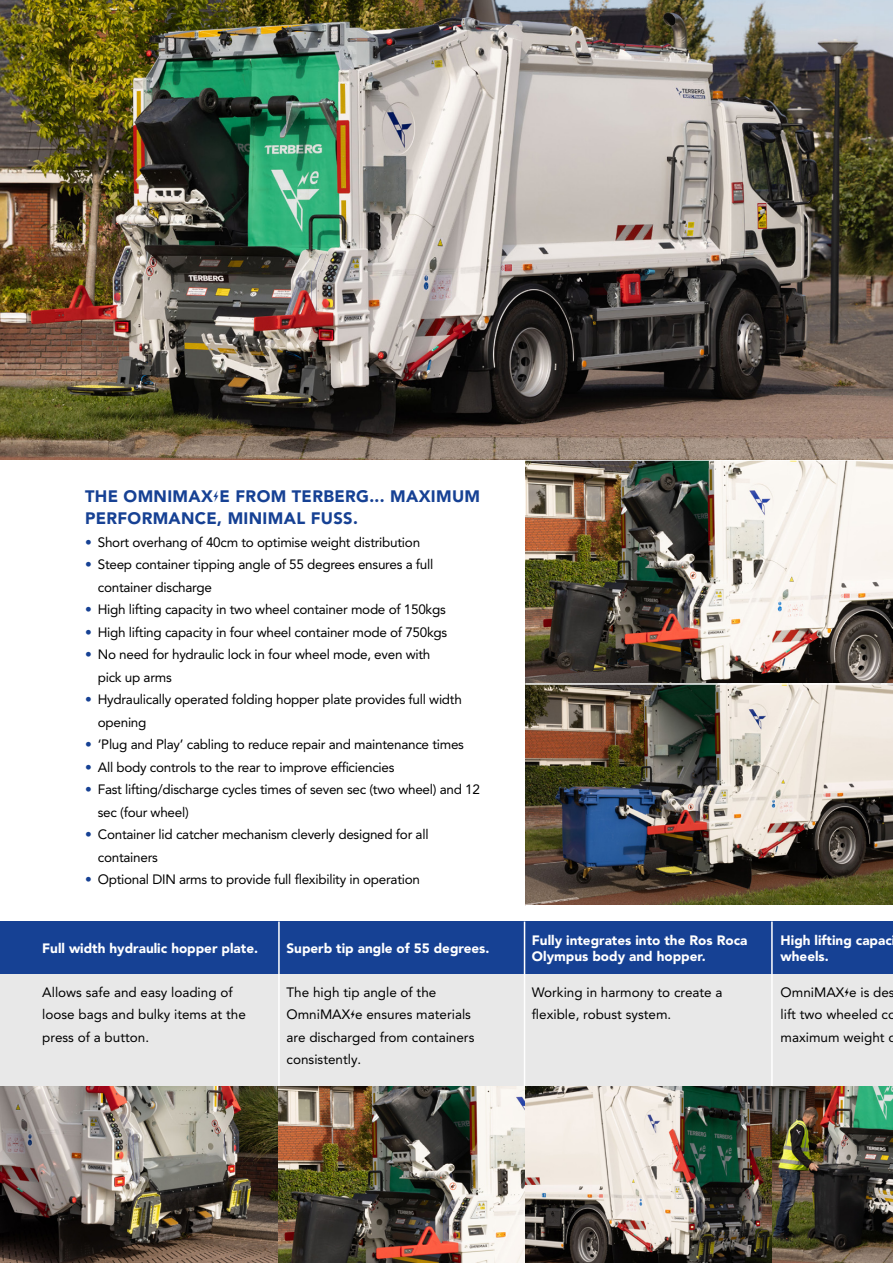
<style>
.page{position:relative;width:893px;height:1263px;background:#fff}
.page>*{position:absolute;margin:0;border:0;box-sizing:border-box;transform-origin:0 0}
.t1{font:900 16.5px/22.5px "Avenir LT Pro";letter-spacing:.02em;color:#164194}
.t2{font:13.5px/22.5px "Avenir LT Pro";letter-spacing:-.02em;color:#000}
.t3{font:13.5px/22.5px "Avenir LT Pro";color:#000}
.t4{font:900 13.5px/16.2px "Avenir LT Pro";color:#fff}
.s1{font-family:"Lightning Bolt";font-weight:400}
.s2{color:#164194}
.s3{font-family:"Lightning Bolt"}
</style>
<div class="page">
<div style="left:0;top:965px;width:893px;height:298px;background:#e8e8e8"></div>
<div style="left:0;top:921px;width:893px;height:53px;background:#164194"></div>
<hr style="left:278px;top:921px;width:2px;height:342px;background:#fff">
<hr style="left:524px;top:921px;width:1px;height:342px;background:#fff">
<hr style="left:771px;top:921px;width:2px;height:342px;background:#fff">
<img style="left:526px;top:461px;width:367px;height:444px">
<hr style="left:525px;top:683px;width:368px;height:2px;background:#fff">
<img style="left:0;top:1087px;width:893px;height:176px">
<img style="left:0;top:0;width:893px;height:459px">
<p class="t1" style="left:85px;top:485px;width:397px">THE OMNIMAX<span class="s1">M</span>E FROM TERBERG... MAXIMUM<br>PERFORMANCE, MINIMAL FUSS.</p>
<p class="t2" style="left:85px;top:531px;width:337px"><span class="s2">•</span> Short overhang of 40cm to optimise weight distribution</p>
<p class="t2" style="left:98px;top:553px;width:337px;text-indent:-13px"><span class="s2">•</span> Steep container tipping angle of 55 degrees ensures a full container discharge</p>
<p class="t2" style="left:85px;top:598px;width:362px"><span class="s2">•</span> High lifting capacity in two wheel container mode of 150kgs</p>
<p class="t2" style="left:85px;top:621px;width:364px"><span class="s2">•</span> High lifting capacity in four wheel container mode of 750kgs</p>
<p class="t2" style="left:98px;top:643px;width:334px;text-indent:-13px"><span class="s2">•</span> No need for hydraulic lock in four wheel mode, even with pick up arms</p>
<p class="t2" style="left:98px;top:688px;width:366px;text-indent:-13px"><span class="s2">•</span> Hydraulically operated folding hopper plate provides full width opening</p>
<p class="t2" style="left:85px;top:733px;width:380px"><span class="s2">•</span> ‘Plug and Play’ cabling to reduce repair and maintenance times</p>
<p class="t2" style="left:85px;top:756px;width:311px"><span class="s2">•</span> All body controls to the rear to improve efficiencies</p>
<p class="t2" style="left:98px;top:778px;width:384px;text-indent:-13px"><span class="s2">•</span> Fast lifting/discharge cycles times of seven sec (two wheel) and 12 sec (four wheel)</p>
<p class="t2" style="left:98px;top:823px;width:332px;text-indent:-13px"><span class="s2">•</span> Container lid catcher mechanism cleverly designed for all containers</p>
<p class="t2" style="left:85px;top:868px;width:337px"><span class="s2">•</span> Optional DIN arms to provide full flexibility in operation</p>
<p class="t4" style="left:42px;top:940px;width:217px">Full width hydraulic hopper plate.</p>
<p class="t4" style="left:287px;top:940px;width:204px">Superb tip angle of 55 degrees.</p>
<p class="t4" style="left:781px;top:932px;width:113px">High lifting capac wheels.</p>
<p class="t4" style="left:532px;top:932px;width:217px">Fully integrates into the Ros Roca<br>Olympus body and hopper.</p>
<p class="t3" style="left:532px;top:981px;width:192px">Working in harmony to create a flexible, robust system.</p>
<p class="t3" style="left:781px;top:981px;width:117px">OmniMAX<span class="s3">M</span>e is des lift two wheeled co maximum weight o</p>
<p class="t3" style="left:42px;top:981px;width:205px">Allows safe and easy loading of loose bags and bulky items at the press of a button.</p>
<p class="t3" style="left:287px;top:981px;width:189px">The high tip angle of the<br>OmniMAX<span class="s3">M</span>e ensures materials are discharged from containers consistently.</p>
</div>
